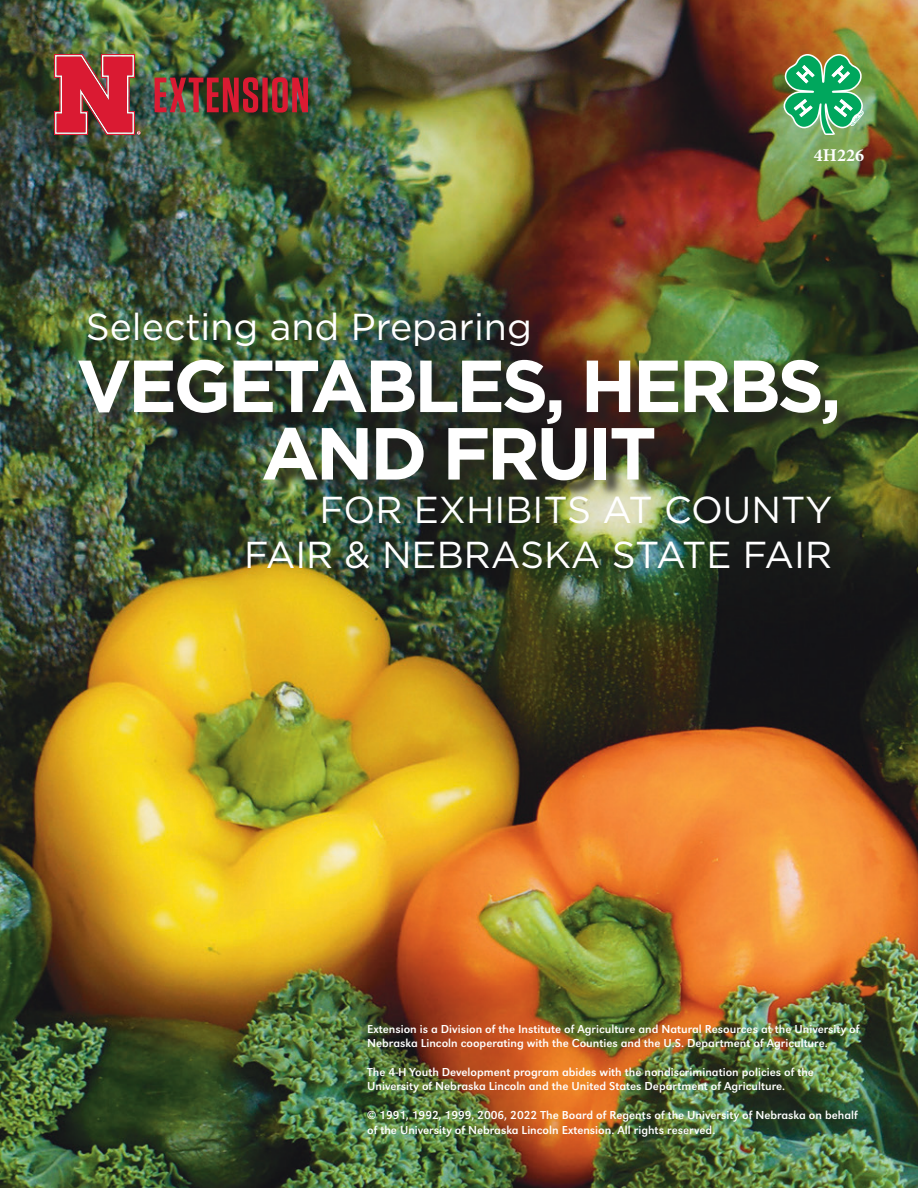
<style>
.page{position:relative;width:918px;height:1188px;background:#fff}
.page>*{position:absolute;margin:0;border:0;box-sizing:border-box;transform-origin:0 0}
.t1{font:700 73.5px/67.5px "Gotham";letter-spacing:-.05em;color:#fff;text-align:center}
.t2{font:37.5px/45px "Gotham";color:#fff;text-align:right}
.t3{font:700 18px "Minion Pro";color:#fff}
.t4{font:12px/14.4px "URW Grotesk";color:#fff}
</style>
<div class="page">
<img style="left:0;top:0;width:918px;height:1188px">
<div style="left:82px;top:362px;width:773px;height:137px;background:#231f20;opacity:.75"></div>
<img style="left:155px;top:77px;width:153px;height:36px">
<img style="left:54px;top:54px;width:87px;height:81px">
<svg style="left:784px;top:54px;width:80px;height:81px"></svg>
<p class="t2" style="left:86px;top:303px;width:448px">Selecting and Preparing</p>
<p class="t3" style="left:814px;top:142px;width:52px">4H226</p>
<p class="t1" style="left:76px;top:352px;width:767px">VEGETABLES, HERBS,<br>AND FRUIT</p>
<p class="t2" style="left:244px;top:487px;width:590px">FOR EXHIBITS AT COUNTY<br>FAIR &amp; NEBRASKA STATE FAIR</p>
<p class="t4" style="left:367px;top:1022px;width:494px">Extension is a Division of the Institute of Agriculture and Natural Resources at the University of<br>Nebraska Lincoln cooperating with the Counties and the U.S. Department of Agriculture.</p>
<p class="t4" style="left:367px;top:1065px;width:448px">The 4-H Youth Development program abides with the nondiscrimination policies of the<br>University of Nebraska Lincoln and the United States Department of Agriculture.</p>
<p class="t4" style="left:367px;top:1108px;width:492px">© 1991, 1992, 1999, 2006, 2022 The Board of Regents of the University of Nebraska on behalf of the University of Nebraska Lincoln Extension. All rights reserved.</p>
</div>
